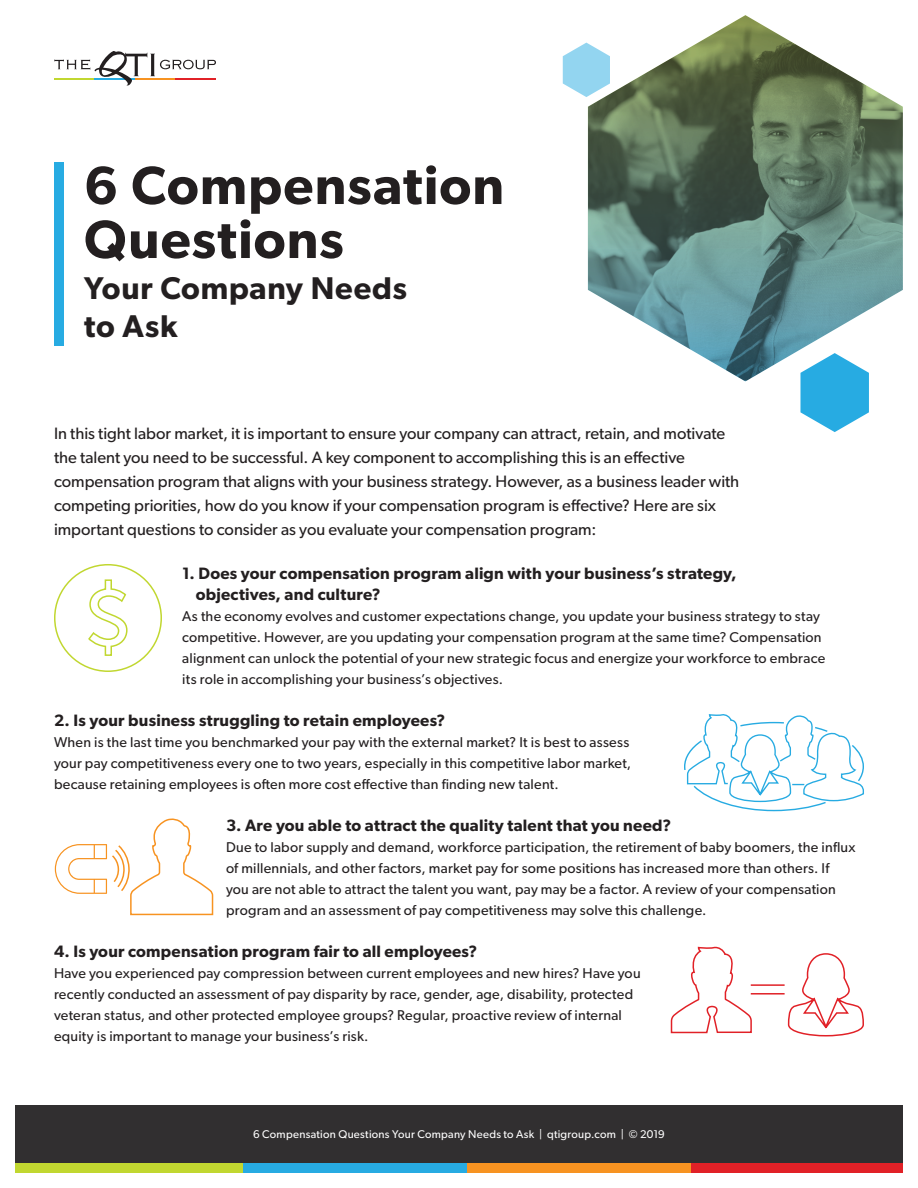
<style>
.page{position:relative;width:918px;height:1188px;background:#fff}
.page>*{position:absolute;margin:0;border:0;box-sizing:border-box;transform-origin:0 0}
.t1{font:600 54px/54px "Gibson";letter-spacing:.02em;color:#231f20}
.t2{font:600 31.5px/37.8px "Gibson";letter-spacing:.025em;color:#231f20}
.t3{font:16.5px/24px "Gibson";color:#231f20}
.t4{font:600 16.5px/21px "Gibson";letter-spacing:.015em;color:#231f20}
.t5{font:14.25px/21px "Gibson";letter-spacing:.015em;color:#231f20}
.t6{font:11.25px "Gibson";letter-spacing:.025em;color:#fff}
</style>
<div class="page">
<svg style="left:54px;top:51px;width:162px;height:35px"></svg>
<div style="left:15px;top:1106px;width:888px;height:67px;background:#312f30"></div>
<div style="left:676px;top:1163px;width:227px;height:10px;background:#e12127"></div>
<div style="left:451px;top:1163px;width:240px;height:10px;background:#f79321"></div>
<div style="left:227px;top:1163px;width:240px;height:10px;background:#27abe2"></div>
<div style="left:15px;top:1163px;width:227px;height:10px;background:#c1d730"></div>
<svg style="left:800px;top:381px;width:69px;height:51px"></svg>
<svg style="left:563px;top:43px;width:25px;height:54px"></svg>
<div style="left:54px;top:162px;width:10px;height:183px;background:#27abe2"></div>
<svg style="left:588px;top:15px;width:315px;height:366px"></svg>
<svg style="left:54px;top:564px;width:108px;height:108px"></svg>
<svg style="left:55px;top:818px;width:159px;height:98px"></svg>
<svg style="left:684px;top:714px;width:180px;height:98px"></svg>
<svg style="left:670px;top:947px;width:194px;height:90px"></svg>
<h1 class="t1" style="left:84px;top:157px;width:422px">6 Compensation<br>Questions</h1>
<h2 class="t2" style="left:84px;top:269px;width:324px">Your Company Needs to Ask</h2>
<p class="t3" style="left:54px;top:421px;width:687px">In this tight labor market, it is important to ensure your company can attract, retain, and motivate the talent you need to be successful. A key component to accomplishing this is an effective compensation program that aligns with your business strategy. However, as a business leader with competing priorities, how do you know if your compensation program is effective? Here are six important questions to consider as you evaluate your compensation program:</p>
<p class="t4" style="left:196px;top:563px;width:542px;text-indent:-14px">1. Does your compensation program align with your business’s strategy, objectives, and culture?</p>
<p class="t5" style="left:182px;top:605px;width:645px">As the economy evolves and customer expectations change, you update your business strategy to stay competitive. However, are you updating your compensation program at the same time? Compensation alignment can unlock the potential of your new strategic focus and energize your workforce to embrace its role in accomplishing your business’s objectives.</p>
<p class="t4" style="left:54px;top:710px;width:393px">2. Is your business struggling to retain employees?</p>
<p class="t5" style="left:54px;top:731px;width:579px">When is the last time you benchmarked your pay with the external market? It is best to assess your pay competitiveness every one to two years, especially in this competitive labor market, because retaining employees is often more cost effective than finding new talent.</p>
<p class="t4" style="left:226px;top:815px;width:447px">3. Are you able to attract the quality talent that you need?</p>
<p class="t5" style="left:226px;top:836px;width:631px">Due to labor supply and demand, workforce participation, the retirement of baby boomers, the influx of millennials, and other factors, market pay for some positions has increased more than others. If you are not able to attract the talent you want, pay may be a factor. A review of your compensation program and an assessment of pay competitiveness may solve this challenge.</p>
<p class="t4" style="left:54px;top:941px;width:425px">4. Is your compensation program fair to all employees?</p>
<p class="t5" style="left:54px;top:962px;width:588px">Have you experienced pay compression between current employees and new hires? Have you recently conducted an assessment of pay disparity by race, gender, age, disability, protected veteran status, and other protected employee groups? Regular, proactive review of internal equity is important to manage your business’s risk.</p>
<p class="t6" style="left:253px;top:1127px;width:413px">6 Compensation Questions Your Company Needs to Ask | qtigroup.com | © 2019</p>
</div>
